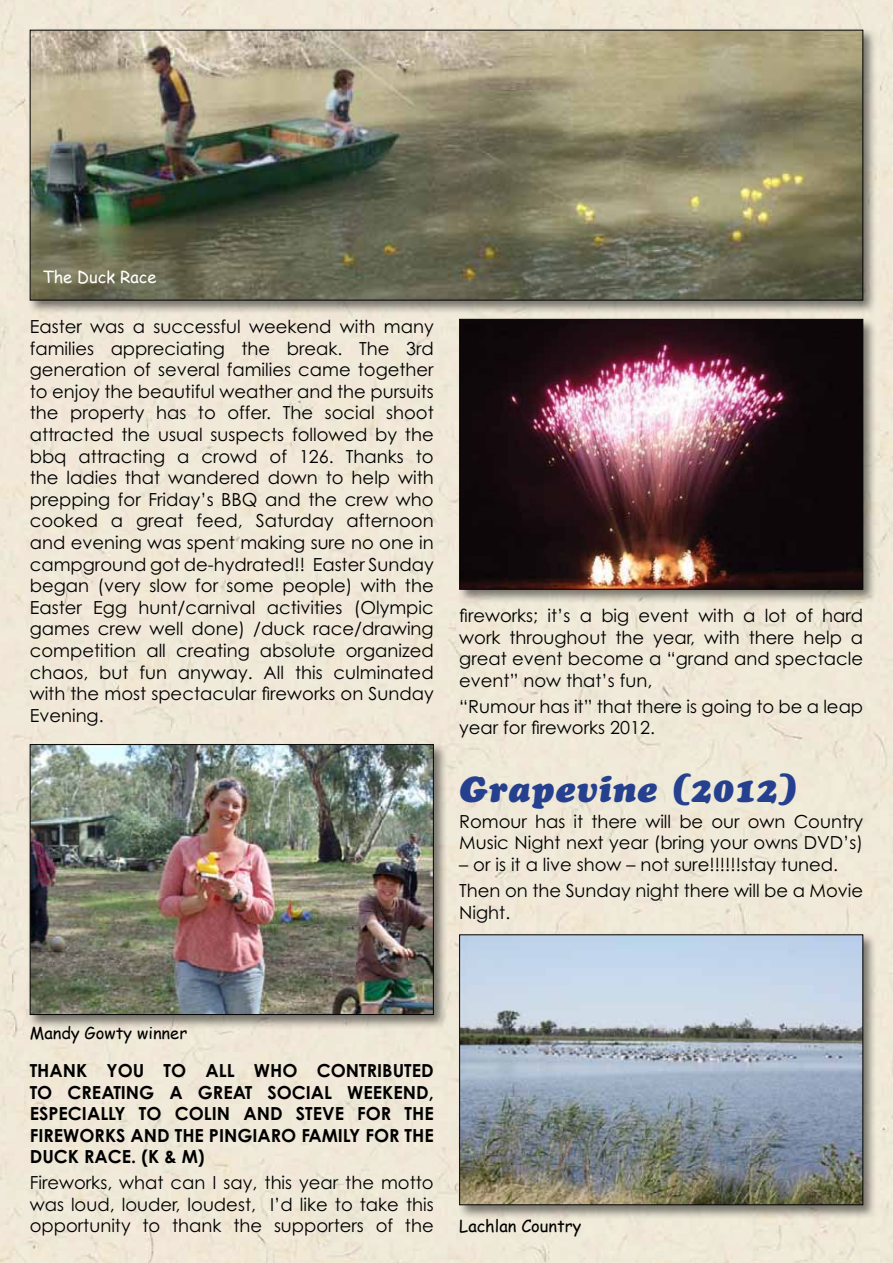
<style>
.page{position:relative;width:893px;height:1263px;background:#efe8d8}
.page>*{position:absolute;margin:0;border:0;box-sizing:border-box;transform-origin:0 0}
.t1{font:italic 900 36px "Cooper";letter-spacing:.02em;color:#25408f}
.t2{font:18px/21.6px "Century Gothic";color:#000;text-align:justify}
.t3{font:700 18px/21.6px "Century Gothic";color:#000;text-align:justify}
.t4{font:16.5px "Comic Sans MS";color:#000}
.t5{font:16.5px "Comic Sans MS";color:#fff}
</style>
<div class="page">
<div style="left:457px;top:317px;width:420px;height:287px;background:#000;opacity:.5"></div>
<img style="left:461px;top:321px;width:400px;height:267px">
<div style="left:459px;top:319px;width:404px;height:271px;border:1px solid #000"></div>
<div style="left:457px;top:932px;width:420px;height:287px;background:#000;opacity:.5"></div>
<img style="left:461px;top:936px;width:400px;height:267px">
<div style="left:459px;top:934px;width:404px;height:271px;border:1px solid #000"></div>
<div style="left:28px;top:28px;width:849px;height:287px;background:#000;opacity:.5"></div>
<img style="left:32px;top:32px;width:829px;height:266px">
<div style="left:28px;top:742px;width:420px;height:287px;background:#000;opacity:.5"></div>
<img style="left:32px;top:746px;width:400px;height:267px">
<div style="left:30px;top:744px;width:404px;height:271px;border:1px solid #000"></div>
<p class="t5" style="left:43px;top:265px;width:115px">The Duck Race</p>
<p class="t2" style="left:30px;top:315px;width:405px">Easter was a successful weekend with many families appreciating the break. The 3rd generation of several families came together to enjoy the beautiful weather and the pursuits the property has to offer. The social shoot attracted the usual suspects followed by the bbq attracting a crowd of 126. Thanks to the ladies that wandered down to help with prepping for Friday’s BBQ and the crew who cooked a great feed, Saturday afternoon and evening was spent making sure no one in campground got de-hydrated!! Easter Sunday began (very slow for some people) with the Easter Egg hunt/carnival activities (Olympic games crew well done) /duck race/drawing competition all creating absolute organized chaos, but fun anyway. All this culminated with the most spectacular fireworks on Sunday Evening.</p>
<p class="t2" style="left:459px;top:605px;width:405px">fireworks; it’s a big event with a lot of hard work throughout the year, with there help a great event become a “grand and spectacle event” now that’s fun,</p>
<p class="t2" style="left:459px;top:695px;width:405px">“Rumour has it” that there is going to be a leap year for fireworks 2012.</p>
<h1 class="t1" style="left:459px;top:767px;width:341px">Grapevine (2012)</h1>
<p class="t2" style="left:459px;top:810px;width:405px">Romour has it there will be our own Country<br>Music Night next year (bring your owns DVD’s)</p>
<p class="t2" style="left:459px;top:851px;width:405px;line-height:25.8px">– or is it a live show – not sure!!!!!!stay tuned.<br>Then on the Sunday night there will be a Movie</p>
<p class="t2" style="left:459px;top:901px;width:53px">Night.</p>
<p class="t4" style="left:30px;top:1020px;width:159px">Mandy Gowty winner</p>
<p class="t3" style="left:30px;top:1059px;width:405px">THANK YOU TO ALL WHO CONTRIBUTED TO CREATING A GREAT SOCIAL WEEKEND, ESPECIALLY TO COLIN AND STEVE FOR THE FIREWORKS AND THE PINGIARO FAMILY FOR THE DUCK RACE. (K &amp; M)</p>
<p class="t2" style="left:30px;top:1172px;width:405px">Fireworks, what can I say, this year the motto was loud, louder, loudest, I’d like to take this opportunity to thank the supporters of the</p>
<p class="t4" style="left:459px;top:1214px;width:124px">Lachlan Country</p>
</div>
